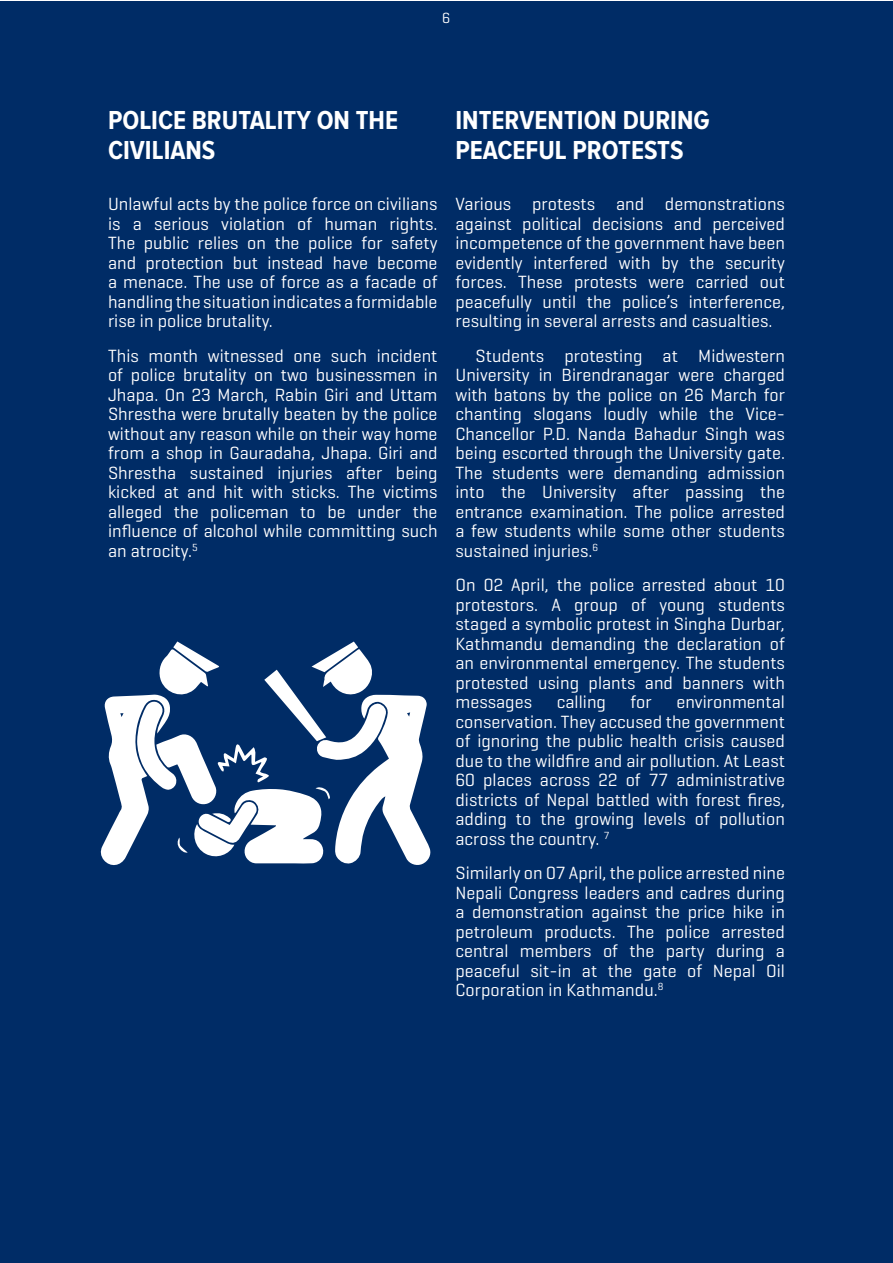
<style>
.page{position:relative;width:893px;height:1263px;background:#fff}
.page>*{position:absolute;margin:0;border:0;box-sizing:border-box;transform-origin:0 0}
.t1{font:700 27px/30px "Proxima Nova A Cond";color:#fff}
.t2{font:18px/19.5px "Geogrotesque";letter-spacing:.005em;color:#fff;text-align:justify}
.t3{font:15px "Geogrotesque";color:#fff}
</style>
<div class="page">
<div style="left:1px;top:2px;width:892px;height:1261px;background:#002c66"></div>
<svg style="left:100px;top:641px;width:331px;height:224px"></svg>
<p class="t3" style="left:442px;top:9px;width:10px">6</p>
<h1 class="t1" style="left:108px;top:105px;width:292px">POLICE BRUTALITY ON THE<br>CIVILIANS</h1>
<p class="t2" style="left:108px;top:194px;width:331px">Unlawful acts by the police force on civilians is a serious violation of human rights.<br>The public relies on the police for safety and protection but instead have become a menace. The use of force as a facade of handling the situation indicates a formidable rise in police brutality.</p>
<p class="t2" style="left:108px;top:345px;width:331px">This month witnessed one such incident of police brutality on two businessmen in Jhapa. On 23 March, Rabin Giri and Uttam Shrestha were brutally beaten by the police without any reason while on their way home from a shop in Gauradaha, Jhapa. Giri and Shrestha sustained injuries after being kicked at and hit with sticks. The victims alleged the policeman to be under the influence of alcohol while committing such an atrocity.<sup>5</sup></p>
<h1 class="t1" style="left:455px;top:105px;width:255px">INTERVENTION DURING<br>PEACEFUL PROTESTS</h1>
<p class="t2" style="left:455px;top:194px;width:331px">Various protests and demonstrations against political decisions and perceived incompetence of the government have been evidently interfered with by the security forces. These protests were carried out peacefully until the police’s interference, resulting in several arrests and casualties.</p>
<p class="t2" style="left:455px;top:345px;width:331px;text-indent:20px">Students protesting at Midwestern University in Birendranagar were charged with batons by the police on 26 March for chanting slogans loudly while the Vice-Chancellor P.D. Nanda Bahadur Singh was being escorted through the University gate.<br>The students were demanding admission into the University after passing the entrance examination. The police arrested a few students while some other students sustained injuries.<sup>6</sup></p>
<p class="t2" style="left:455px;top:575px;width:331px">On 02 April, the police arrested about 10 protestors. A group of young students staged a symbolic protest in Singha Durbar, Kathmandu demanding the declaration of an environmental emergency. The students protested using plants and banners with messages</p>
<p class="t2" style="left:557px;top:692px;width:51px">calling</p>
<p class="t2" style="left:631px;top:692px;width:23px">for</p>
<p class="t2" style="left:455px;top:692px;width:331px;text-indent:221px">environmental conservation. They accused the government of ignoring the public health crisis caused due to the wildfire and air pollution. At Least 60 places across 22 of 77 administrative districts of Nepal battled with forest fires, adding to the growing levels of pollution across the country. <sup>7</sup></p>
<p class="t2" style="left:455px;top:863px;width:331px">Similarly on 07 April, the police arrested nine Nepali Congress leaders and cadres during a demonstration against the price hike in petroleum products. The police arrested central members of the party during a peaceful sit-in at the gate of Nepal Oil Corporation in Kathmandu.<sup>8</sup></p>
</div>
